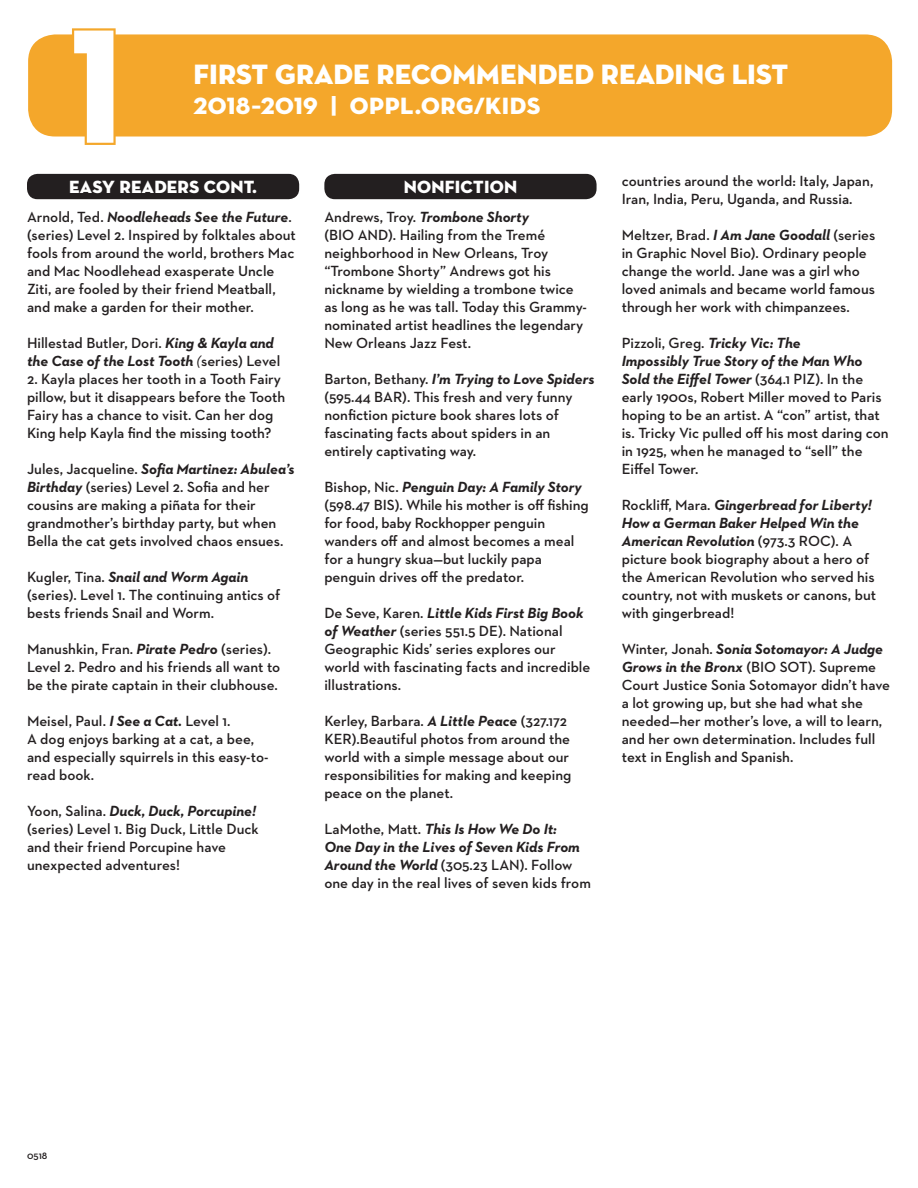
<style>
.page{position:relative;width:918px;height:1188px;background:#fff}
.page>*{position:absolute;margin:0;border:0;box-sizing:border-box;transform-origin:0 0}
.t1{font:165px "Neutraface Condensed Titling";color:#fff}
.List_Paragraph{font:28.5px "Neutraface Display Titling";letter-spacing:.005em;color:#fff}
.List_Paragraph-2{font:24px "Neutraface Display Titling";letter-spacing:.015em;color:#fff}
.List_Paragraph-3{font:18px "Neutraface Display Titling";letter-spacing:.01em;color:#fff}
.List_Paragraph-4{font:600 15px/18px "Neutraface 2 Text";color:#231f20}
.List_Paragraph-5{font:italic 700 15px/18px "Neutraface 2 Text";letter-spacing:-.005em;color:#231f20}
.t2{font:600 10.5px "Neutraface Text";color:#231f20}
.s1{font-weight:700;font-style:italic}
.s2{font-weight:600;font-style:normal}
.s3{font-weight:400}
</style>
<div class="page">
<div style="left:27px;top:174px;width:272px;height:25px;background:#231f20;border-radius:10px"></div>
<div style="left:324px;top:174px;width:273px;height:25px;background:#231f20;border-radius:10px"></div>
<div style="left:28px;top:34px;width:864px;height:103px;background:#f4a72b;border-radius:27px"></div>
<svg style="left:70px;top:28px;width:48px;height:117px"></svg>
<p class="t1" style="left:71px;top:-7px;width:53px">1</p>
<p class="List_Paragraph" style="left:193px;top:57px;width:596px">FIRST GRADE RECOMMENDED READING LIST</p>
<p class="List_Paragraph-2" style="left:194px;top:91px;width:348px">2018–2019 | OPPL.ORG/KIDS</p>
<p class="List_Paragraph-3" style="left:69px;top:176px;width:190px">EASY READERS CONT.</p>
<p class="List_Paragraph-3" style="left:404px;top:176px;width:115px">NONFICTION</p>
<p class="List_Paragraph-4" style="left:27px;top:207px;width:271px">Arnold, Ted. <span class="s1">Noodleheads See the Future</span>. (series) Level 2. Inspired by folktales about fools from around the world, brothers Mac and Mac Noodlehead exasperate Uncle Ziti, are fooled by their friend Meatball, and make a garden for their mother.</p>
<p class="List_Paragraph-5" style="left:27px;top:333px;width:255px"><span class="s2">Hillestad Butler, Dori.</span> King &amp; Kayla and the Case of the Lost Tooth <span class="s3">(</span><span class="s2">series) Level</span></p>
<p class="List_Paragraph-4" style="left:27px;top:369px;width:260px">2. Kayla places her tooth in a Tooth Fairy pillow, but it disappears before the Tooth Fairy has a chance to visit. Can her dog King help Kayla find the missing tooth?</p>
<p class="List_Paragraph-4" style="left:27px;top:459px;width:269px">Jules, Jacqueline. <span class="s1">Sofia Martinez: Abulea’s Birthday</span> (series) Level 2. Sofia and her cousins are making a piñata for their grandmother’s birthday party, but when Bella the cat gets involved chaos ensues.</p>
<p class="List_Paragraph-4" style="left:27px;top:567px;width:255px">Kugler, Tina. <span class="s1">Snail and Worm Again </span>(series). Level 1. The continuing antics of bests friends Snail and Worm.</p>
<p class="List_Paragraph-4" style="left:27px;top:639px;width:255px">Manushkin, Fran. <span class="s1">Pirate Pedro</span> (series).<br>Level 2. Pedro and his friends all want to be the pirate captain in their clubhouse.</p>
<p class="List_Paragraph-4" style="left:27px;top:711px;width:205px">Meisel, Paul. <span class="s1">I See a Cat.</span> Level 1.</p>
<p class="List_Paragraph-4" style="left:27px;top:729px;width:229px">A dog enjoys barking at a cat, a bee,</p>
<p class="List_Paragraph-4" style="left:27px;top:747px;width:243px">and especially squirrels in this easy-to-</p>
<p class="List_Paragraph-4" style="left:27px;top:765px;width:69px">read book.</p>
<p class="List_Paragraph-4" style="left:27px;top:801px;width:233px">Yoon, Salina. <span class="s1">Duck, Duck, Porcupine! </span>(series) Level 1. Big Duck, Little Duck</p>
<p class="List_Paragraph-4" style="left:27px;top:837px;width:201px">and their friend Porcupine have unexpected adventures!</p>
<p class="List_Paragraph-4" style="left:324px;top:207px;width:264px">Andrews, Troy. <span class="s1">Trombone Shorty<br></span>(BIO AND). Hailing from the Tremé neighborhood in New Orleans, Troy “Trombone Shorty” Andrews got his nickname by wielding a trombone twice as long as he was tall. Today this Grammy&shy;nominated artist headlines the legendary New Orleans Jazz Fest.</p>
<p class="List_Paragraph-4" style="left:324px;top:369px;width:272px">Barton, Bethany. <span class="s1">I’m Trying to Love Spiders </span>(595.44 BAR). This fresh and very funny nonfiction picture book shares lots of</p>
<p class="List_Paragraph-4" style="left:324px;top:423px;width:228px">fascinating facts about spiders in an entirely captivating way.</p>
<p class="List_Paragraph-4" style="left:324px;top:477px;width:266px">Bishop, Nic. <span class="s1">Penguin Day: A Family Story </span>(598.47 BIS). While his mother is off fishing for food, baby Rockhopper penguin wanders off and almost becomes a meal for a hungry skua—but luckily papa penguin drives off the predator.</p>
<p class="List_Paragraph-4" style="left:324px;top:603px;width:268px">De Seve, Karen. <span class="s1">Little Kids First Big Book of Weather</span> (series 551.5 DE). National Geographic Kids’ series explores our world with fascinating facts and incredible illustrations.</p>
<p class="List_Paragraph-4" style="left:324px;top:711px;width:249px">Kerley, Barbara. <span class="s1">A Little Peace</span> (327.172<br>KER).Beautiful photos from around the world with a simple message about our responsibilities for making and keeping peace on the planet.</p>
<p class="List_Paragraph-4" style="left:324px;top:819px;width:268px">LaMothe, Matt. <span class="s1">This Is How We Do It:<br>One Day in the Lives of Seven Kids From Around the World</span> (305.23 LAN). Follow one day in the real lives of seven kids from</p>
<p class="List_Paragraph-4" style="left:622px;top:171px;width:253px">countries around the world: Italy, Japan,<br>Iran, India, Peru, Uganda, and Russia.</p>
<p class="List_Paragraph-4" style="left:622px;top:225px;width:255px">Meltzer, Brad. <span class="s1">I Am Jane Goodall</span> (series in Graphic Novel Bio). Ordinary people change the world. Jane was a girl who loved animals and became world famous through her work with chimpanzees.</p>
<p class="List_Paragraph-4" style="left:622px;top:333px;width:181px">Pizzoli, Greg. <span class="s1">Tricky Vic: The</span></p>
<p class="List_Paragraph-4" style="left:622px;top:351px;width:268px"><span class="s1">Impossibly True Story of the Man Who Sold the Eiffel Tower</span> (364.1 PIZ). In the early 1900s, Robert Miller moved to Paris hoping to be an artist. A “con” artist, that is. Tricky Vic pulled off his most daring con in 1925, when he managed to “sell” the Eiffel Tower.</p>
<p class="List_Paragraph-4" style="left:622px;top:495px;width:256px">Rockliff, Mara. <span class="s1">Gingerbread for Liberty!<br>How a German Baker Helped Win the American Revolution</span> (973.3 ROC). A picture book biography about a hero of the American Revolution who served his country, not with muskets or canons, but with gingerbread!</p>
<p class="List_Paragraph-4" style="left:622px;top:639px;width:270px">Winter, Jonah. <span class="s1">Sonia Sotomayor: A Judge Grows in the Bronx</span> (BIO SOT). Supreme Court Justice Sonia Sotomayor didn’t have a lot growing up, but she had what she needed—her mother’s love, a will to learn, and her own determination. Includes full text in English and Spanish.</p>
<p class="t2" style="left:27px;top:1149px;width:22px">0518</p>
</div>
